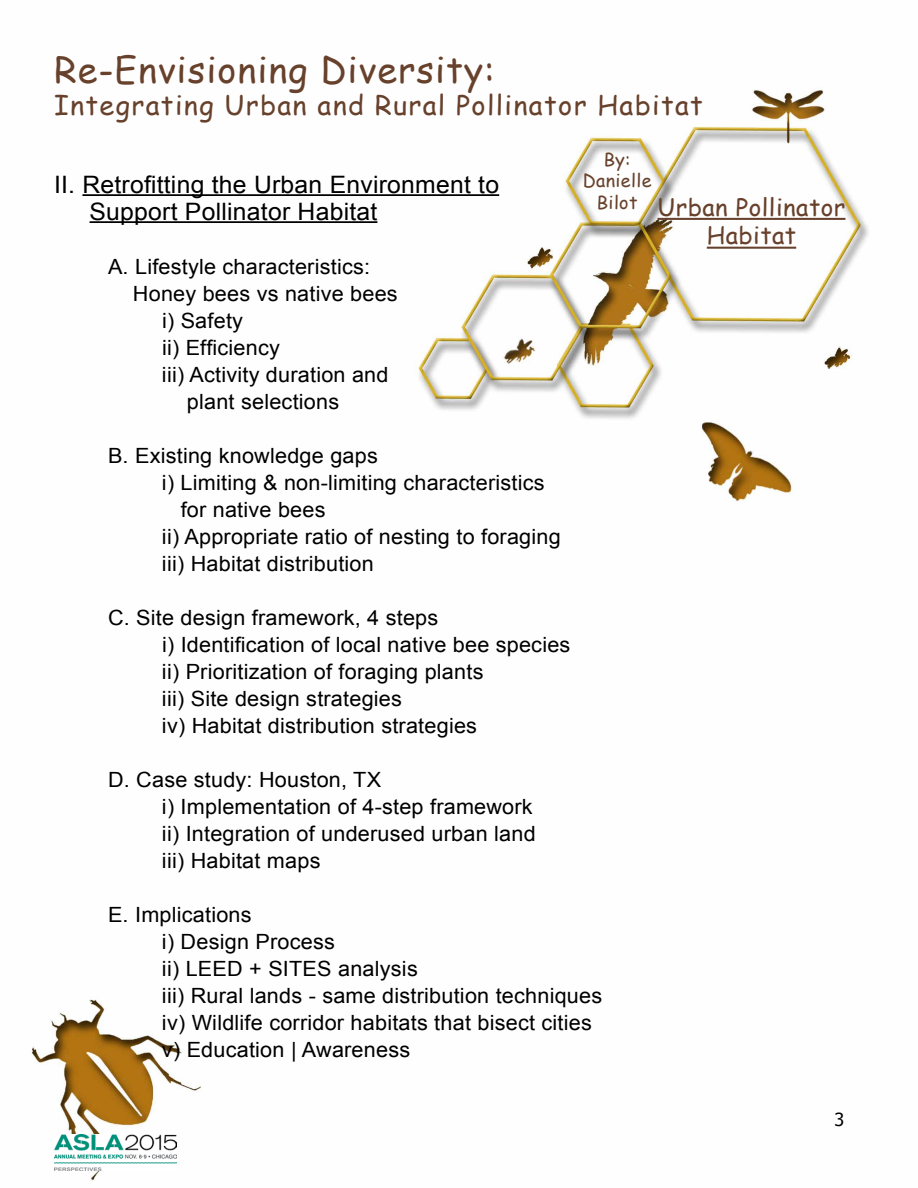
<style>
.page{position:relative;width:918px;height:1188px;background:#fff}
.page>*{position:absolute;margin:0;border:0;box-sizing:border-box;transform-origin:0 0}
.t1{font:36px "Comic Sans MS";letter-spacing:.03em;color:#67412b}
.t2{font:27px "Comic Sans MS";letter-spacing:.05em;color:#67412b}
.t3{font:24px/27px "Arial";letter-spacing:.01em;color:#000}
.t4{font:24px/28.8px "Comic Sans MS";letter-spacing:.02em;color:#67412b;text-align:center}
.t5{font:21px/27px "Arial";letter-spacing:.01em;color:#000}
.t6{font:18px/21.6px "Comic Sans MS";letter-spacing:.02em;color:#67412b;text-align:center}
.t7{font:18px "Tahoma";color:#000}
</style>
<div class="page">
<img style="left:31px;top:87px;width:838px;height:1094px">
<img style="left:54px;top:1134px;width:122px;height:36px">
<hr style="left:82px;top:194px;width:417px;height:2px;background:#000">
<hr style="left:90px;top:221px;width:287px;height:2px;background:#000">
<hr style="left:658px;top:218px;width:187px;height:2px;background:#67412b">
<hr style="left:707px;top:247px;width:89px;height:2px;background:#67412b">
<h1 class="t1" style="left:54px;top:43px;width:442px">Re-Envisioning Diversity:</h1>
<p class="t2" style="left:54px;top:85px;width:650px">Integrating Urban and Rural Pollinator Habitat</p>
<p class="t6" style="left:583px;top:148px;width:70px">By:<br>Danielle<br>Bilot</p>
<p class="t3" style="left:90px;top:171px;width:411px;text-indent:-36px">II. Retrofitting the Urban Environment to<br>Support Pollinator Habitat</p>
<p class="t5" style="left:108px;top:253px;width:264px">A. Lifestyle characteristics:</p>
<p class="t5" style="left:133px;top:280px;width:266px">Honey bees vs native bees</p>
<p class="t5" style="left:162px;top:307px;width:83px">i) Safety</p>
<p class="t5" style="left:162px;top:334px;width:119px">ii) Efficiency</p>
<p class="t5" style="left:162px;top:361px;width:228px">iii) Activity duration and</p>
<p class="t5" style="left:187px;top:388px;width:154px">plant selections</p>
<p class="t5" style="left:108px;top:442px;width:271px">B. Existing knowledge gaps</p>
<p class="t5" style="left:162px;top:469px;width:384px">i) Limiting &amp; non-limiting characteristics</p>
<p class="t5" style="left:181px;top:496px;width:146px">for native bees</p>
<p class="t5" style="left:162px;top:523px;width:400px">ii) Appropriate ratio of nesting to foraging</p>
<p class="t5" style="left:162px;top:550px;width:213px">iii) Habitat distribution</p>
<p class="t5" style="left:162px;top:604px;width:410px;text-indent:-54px">C. Site design framework, 4 steps<br>i) Identification of local native bee species ii) Prioritization of foraging plants<br>iii) Site design strategies<br>iv) Habitat distribution strategies</p>
<p class="t5" style="left:162px;top:766px;width:375px;text-indent:-54px">D. Case study: Houston, TX<br>i) Implementation of 4-step framework ii) Integration of underused urban land iii) Habitat maps</p>
<p class="t5" style="left:162px;top:901px;width:442px;text-indent:-54px">E. Implications<br>i) Design Process<br>ii) LEED + SITES analysis<br>iii) Rural lands - same distribution techniques iv) Wildlife corridor habitats that bisect cities v) Education | Awareness</p>
<p class="t4" style="left:658px;top:192px;width:189px">Urban Pollinator<br>Habitat</p>
<p class="t7" style="left:834px;top:1108px;width:11px">3</p>
</div>
